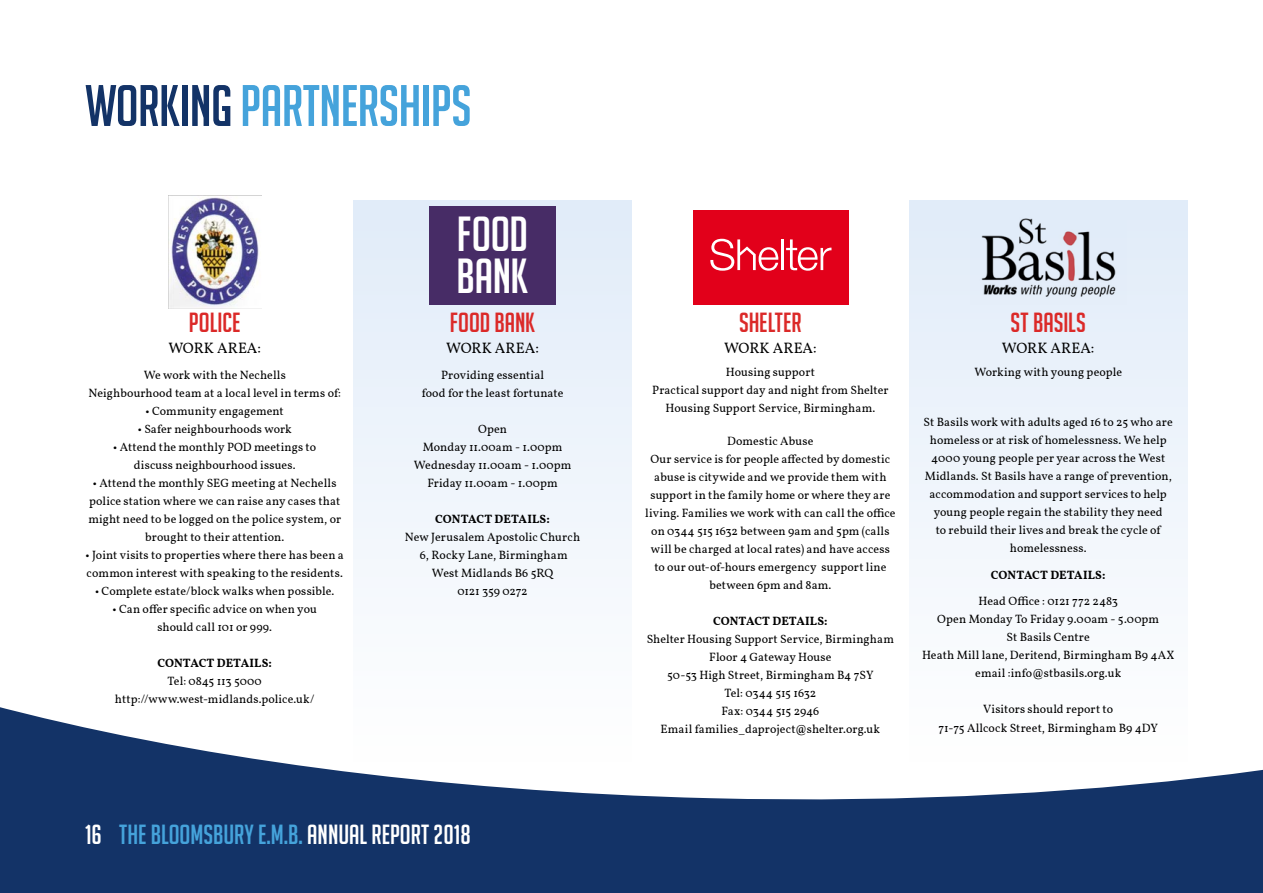
<style>
.page{position:relative;width:1263px;height:893px;background:#fff}
.page>*{position:absolute;margin:0;border:0;box-sizing:border-box;transform-origin:0 0}
.t1{font:57px "Big Noodle Titling";letter-spacing:-.01em;color:#45a3db}
.t2{font:48px/42px "Big Noodle Titling";letter-spacing:-.005em;color:#fff}
.t3{font:27px "Big Noodle Titling";color:#45a3db}
.t4{font:27px "Big Noodle Titling";color:#db2928}
.t5{font:15px "Vollkorn";color:#000}
.t6{font:12px/18px "Vollkorn";letter-spacing:.01em;color:#000;text-align:center}
.t7{font:700 12px "Vollkorn";letter-spacing:.005em;color:#000}
.s1{color:#133367}
.s2{color:#fff}
</style>
<div class="page">
<svg style="left:0;top:707px;width:1263px;height:186px;fill:#133367"></svg>
<div style="left:353px;top:200px;width:278px;height:561px;background:linear-gradient(to bottom,#e0ebf8,#feffff)"></div>
<div style="left:909px;top:200px;width:278px;height:561px;background:linear-gradient(to bottom,#e1ebf9,#fefefe)"></div>
<img style="left:168px;top:196px;width:91px;height:112px">
<div style="left:429px;top:206px;width:127px;height:98px;background:#472c66"></div>
<div style="left:693px;top:210px;width:156px;height:94px;background:#e2001a"></div>
<svg style="left:786px;top:239px;width:45px;height:32px"></svg>
<hr style="left:781px;top:239px;width:3px;height:31px;background:#fff">
<svg style="left:710px;top:239px;width:68px;height:32px"></svg>
<img style="left:970px;top:210px;width:156px;height:94px">
<h1 class="t1" style="left:85px;top:75px;width:388px"><span class="s1">WORKING</span> PARTNERSHIPS</h1>
<h3 class="t4" style="left:189px;top:308px;width:53px">POLICE</h3>
<p class="t5" style="left:168px;top:337px;width:94px">WORK AREA:</p>
<p class="t6" style="left:89px;top:367px;width:254px">We work with the Nechells<br>Neighbourhood team at a local level in terms of:</p>
<p class="t6" style="left:146px;top:403px;width:140px">• Community engagement</p>
<p class="t6" style="left:138px;top:421px;width:155px">• Safer neighbourhoods work</p>
<p class="t6" style="left:113px;top:439px;width:204px">• Attend the monthly POD meetings to discuss neighbourhood issues.</p>
<p class="t6" style="left:88px;top:475px;width:254px">• Attend the monthly SEG meeting at Nechells police station where we can raise any cases that might need to be logged on the police system, or brought to their attention.</p>
<p class="t6" style="left:86px;top:547px;width:260px;text-align:left">• Joint visits to properties where there has been a common interest with speaking to the residents.</p>
<p class="t6" style="left:95px;top:583px;width:241px">• Complete estate/block walks when possible.</p>
<p class="t6" style="left:113px;top:601px;width:206px">• Can offer specific advice on when you should call 101 or 999.</p>
<p class="t7" style="left:157px;top:654px;width:116px">CONTACT DETAILS:</p>
<p class="t6" style="left:115px;top:673px;width:201px">Tel: 0845 113 5000 http://www.west-midlands.police.uk/</p>
<h2 class="t2" style="left:457px;top:213px;width:73px">FOOD<br>BANK</h2>
<h3 class="t4" style="left:450px;top:308px;width:85px">FOOD BANK</h3>
<p class="t5" style="left:446px;top:337px;width:94px">WORK AREA:</p>
<p class="t6" style="left:422px;top:367px;width:143px">Providing essential<br>food for the least fortunate</p>
<p class="t6" style="left:414px;top:421px;width:159px">Open<br>Monday 11.00am - 1.00pm<br>Wednesday 11.00am - 1.00pm<br>Friday 11.00am - 1.00pm</p>
<p class="t7" style="left:435px;top:510px;width:116px">CONTACT DETAILS:</p>
<p class="t6" style="left:405px;top:529px;width:177px">New Jerusalem Apostolic Church<br>6, Rocky Lane, Birmingham<br>West Midlands B6 5RQ<br>0121 359 0272</p>
<h3 class="t3" style="left:85px;top:820px;width:387px"><span class="s2">16</span> THE BLOOMSBURY E.M.B. <span class="s2">ANNUAL REPORT 2018</span></h3>
<h3 class="t4" style="left:739px;top:308px;width:10px">SHELTER</h3>
<p class="t5" style="left:724px;top:337px;width:94px">WORK AREA:</p>
<p class="t6" style="left:652px;top:364px;width:238px">Housing support<br>Practical support day and night from Shelter<br>Housing Support Service, Birmingham.</p>
<p class="t6" style="left:645px;top:433px;width:252px">Domestic Abuse<br>Our service is for people affected by domestic abuse is citywide and we provide them with support in the family home or where they are living. Families we work with can call the office on 0344 515 1632 between 9am and 5pm (calls will be charged at local rates) and have access to our out-of-hours emergency support line between 6pm and 8am.</p>
<p class="t7" style="left:713px;top:612px;width:116px">CONTACT DETAILS:</p>
<p class="t6" style="left:647px;top:631px;width:249px">Shelter Housing Support Service, Birmingham<br>Floor 4 Gateway House<br>50-53 High Street, Birmingham B4 7SY<br>Tel: 0344 515 1632<br>Fax: 0344 515 2946<br>Email families_daproject@shelter.org.uk</p>
<h3 class="t4" style="left:1010px;top:308px;width:67px">ST BASILS</h3>
<p class="t5" style="left:1002px;top:337px;width:94px">WORK AREA:</p>
<p class="t6" style="left:974px;top:364px;width:149px">Working with young people</p>
<p class="t6" style="left:924px;top:414px;width:251px">St Basils work with adults aged 16 to 25 who are homeless or at risk of homelessness. We help 4000 young people per year across the West Midlands. St Basils have a range of prevention, accommodation and support services to help young people regain the stability they need<br>to rebuild their lives and break the cycle of homelessness.</p>
<p class="t7" style="left:991px;top:566px;width:116px">CONTACT DETAILS:</p>
<p class="t6" style="left:922px;top:593px;width:254px">Head Office : 0121 772 2483<br>Open Monday To Friday 9.00am - 5.00pm<br>St Basils Centre<br>Heath Mill lane, Deritend, Birmingham B9 4AX email :info@stbasils.org.uk</p>
<p class="t6" style="left:938px;top:701px;width:221px">Visitors should report to<br>71-75 Allcock Street, Birmingham B9 4DY</p>
</div>
